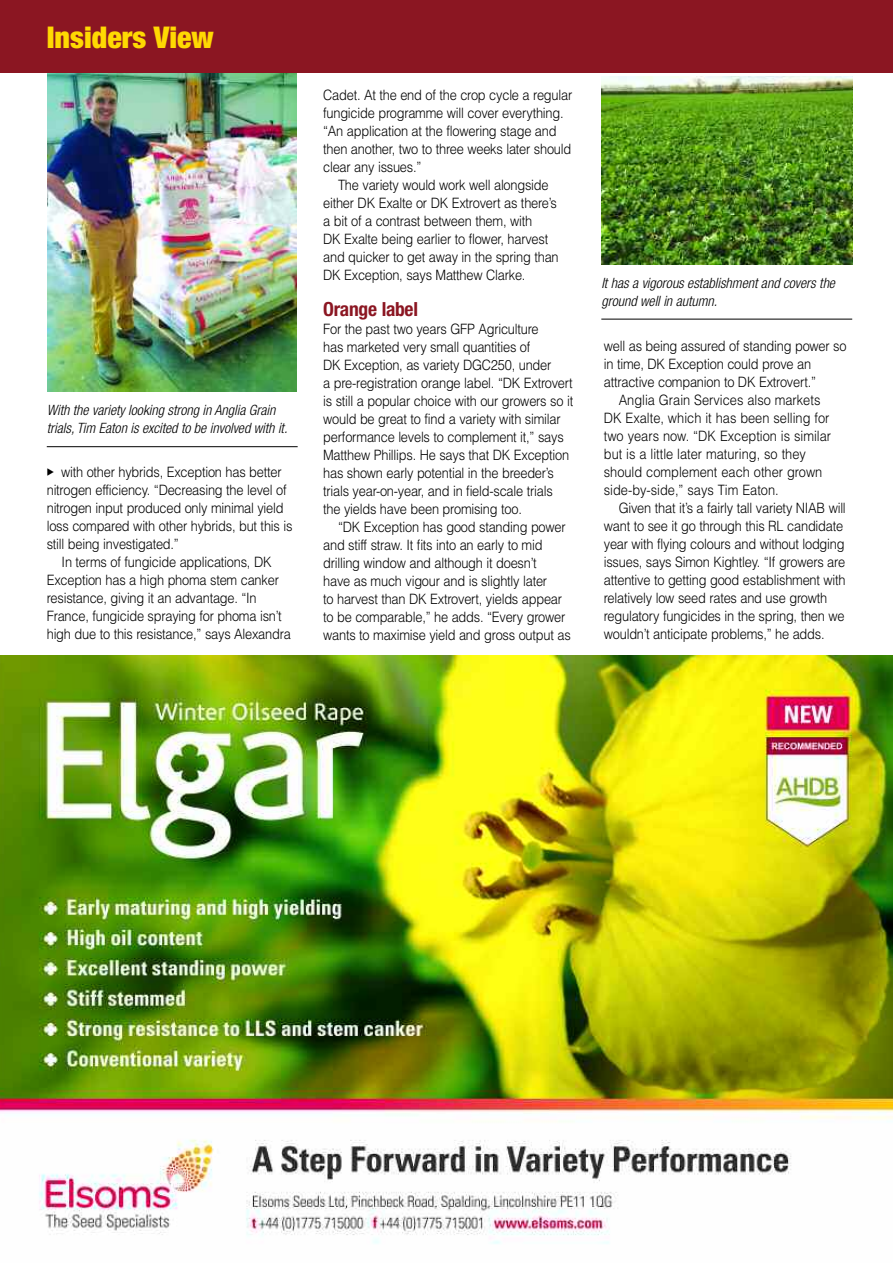
<style>
.page{position:relative;width:893px;height:1263px;background:#fff}
.page>*{position:absolute;margin:0;border:0;box-sizing:border-box;transform-origin:0 0}
.t1{font:900 condensed 30px "Helvetica Neue";color:#ffd902}
.t2{font:700 condensed 19.5px "Helvetica Neue";letter-spacing:-.015em;color:#8b1622}
.t3{font:300 14.25px/18px "Helvetica";letter-spacing:-.015em;color:#000;scale:.9 1}
.t4{font:italic 300 condensed 14.25px/18px "Helvetica Neue";color:#000}
</style>
<div class="page">
<img style="left:0;top:655px;width:893px;height:589px">
<img style="left:48px;top:72px;width:248px;height:319px">
<hr style="left:47px;top:446px;width:251px;height:1px;background:#000">
<img style="left:601px;top:77px;width:251px;height:187px">
<hr style="left:601px;top:319px;width:251px;height:1px;background:#000">
<div style="left:0;top:0;width:893px;height:72px;background:#8b1622"></div>
<h1 class="t1" style="left:47px;top:27px;width:168px">Insiders View</h1>
<p class="t4" style="left:47px;top:402px;width:242px">With the variety looking strong in Anglia Grain trials, Tim Eaton is excited to be involved with it.</p>
<p class="t3" style="left:47px;top:463px;width:274px;text-indent:14px">with other hybrids, Exception has better nitrogen efficiency. “Decreasing the level of nitrogen input produced only minimal yield loss compared with other hybrids, but this is still being investigated.”</p>
<p class="t3" style="left:47px;top:553px;width:273px;text-indent:15px">In terms of fungicide applications, DK Exception has a high phoma stem canker resistance, giving it an advantage. “In France, fungicide spraying for phoma isn’t high due to this resistance,” says Alexandra</p>
<p class="t3" style="left:323px;top:86px;width:278px">Cadet. At the end of the crop cycle a regular</p>
<p class="t3" style="left:323px;top:104px;width:269px">fungicide programme will cover everything.</p>
<p class="t3" style="left:323px;top:122px;width:261px">“An application at the flowering stage and</p>
<p class="t3" style="left:323px;top:140px;width:277px">then another, two to three weeks later should</p>
<p class="t3" style="left:323px;top:158px;width:111px">clear any issues.”</p>
<p class="t3" style="left:338px;top:176px;width:235px">The variety would work well alongside</p>
<p class="t3" style="left:323px;top:194px;width:261px">either DK Exalte or DK Extrovert as there’s</p>
<p class="t3" style="left:323px;top:212px;width:234px">a bit of a contrast between them, with</p>
<p class="t3" style="left:323px;top:230px;width:252px">DK Exalte being earlier to flower, harvest</p>
<p class="t3" style="left:323px;top:248px;width:263px">and quicker to get away in the spring than</p>
<p class="t3" style="left:323px;top:266px;width:226px">DK Exception, says Matthew Clarke.</p>
<h2 class="t2" style="left:323px;top:302px;width:96px">Orange label</h2>
<p class="t3" style="left:323px;top:320px;width:279px">For the past two years GFP Agriculture<br>has marketed very small quantities of<br>DK Exception, as variety DGC250, under<br>a pre-registration orange label. “DK Extrovert is still a popular choice with our growers so it would be great to find a variety with similar performance levels to complement it,” says Matthew Phillips. He says that DK Exception has shown early potential in the breeder’s trials year-on-year, and in field-scale trials the yields have been promising too.</p>
<p class="t3" style="left:323px;top:518px;width:277px;text-indent:15px">“DK Exception has good standing power and stiff straw. It fits into an early to mid drilling window and although it doesn’t<br>have as much vigour and is slightly later<br>to harvest than DK Extrovert, yields appear to be comparable,” he adds. “Every grower wants to maximise yield and gross output as</p>
<p class="t4" style="left:601px;top:275px;width:235px">It has a vigorous establishment and covers the ground well in autumn.</p>
<p class="t3" style="left:604px;top:337px;width:271px">well as being assured of standing power so</p>
<p class="t3" style="left:604px;top:355px;width:232px">in time, DK Exception could prove an</p>
<p class="t3" style="left:604px;top:373px;width:237px">attractive companion to DK Extrovert.”</p>
<p class="t3" style="left:619px;top:391px;width:226px">Anglia Grain Services also markets</p>
<p class="t3" style="left:604px;top:409px;width:252px">DK Exalte, which it has been selling for</p>
<p class="t3" style="left:604px;top:427px;width:254px">two years now. “DK Exception is similar</p>
<p class="t3" style="left:604px;top:445px;width:226px">but is a little later maturing, so they</p>
<p class="t3" style="left:604px;top:463px;width:244px">should complement each other grown</p>
<p class="t3" style="left:604px;top:481px;width:196px">side-by-side,” says Tim Eaton.</p>
<p class="t3" style="left:619px;top:499px;width:254px">Given that it’s a fairly tall variety NIAB will</p>
<p class="t3" style="left:604px;top:517px;width:268px">want to see it go through this RL candidate</p>
<p class="t3" style="left:604px;top:535px;width:269px">year with flying colours and without lodging</p>
<p class="t3" style="left:604px;top:553px;width:270px">issues, says Simon Kightley. “If growers are</p>
<p class="t3" style="left:604px;top:571px;width:270px">attentive to getting good establishment with</p>
<p class="t3" style="left:604px;top:589px;width:250px">relatively low seed rates and use growth</p>
<p class="t3" style="left:604px;top:607px;width:269px">regulatory fungicides in the spring, then we</p>
<p class="t3" style="left:604px;top:625px;width:247px">wouldn’t anticipate problems,” he adds.</p>
</div>
